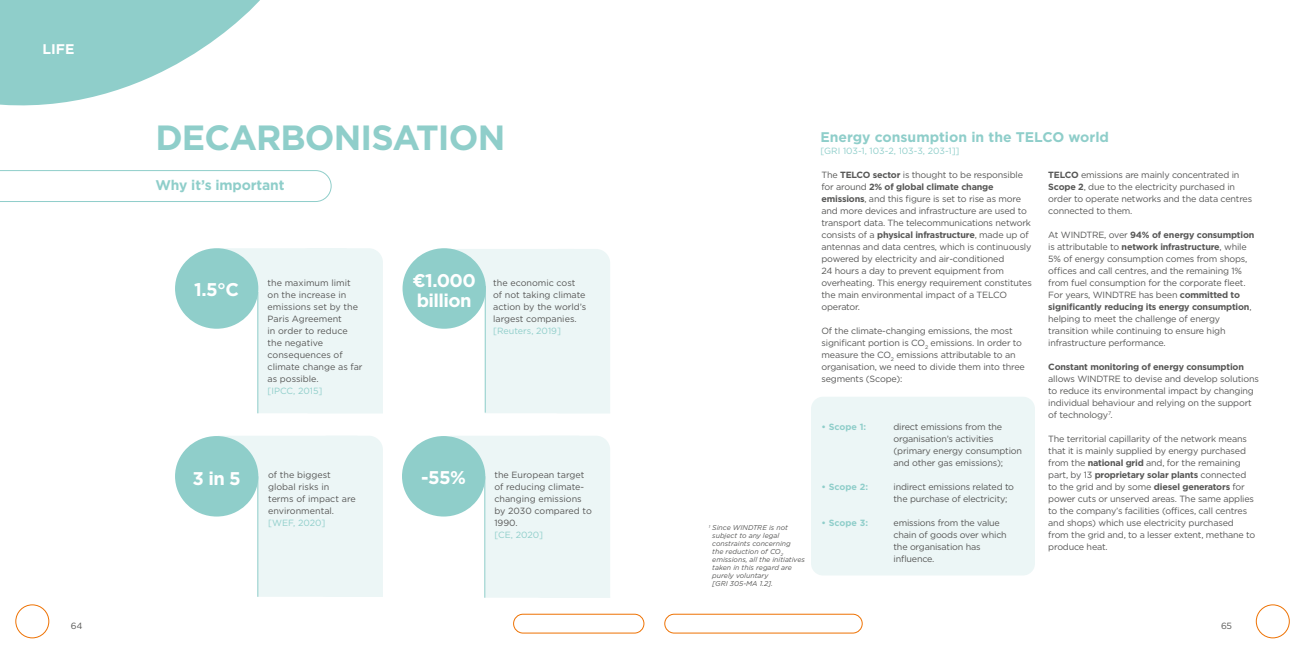
<style>
.page{position:relative;width:1304px;height:652px;background:#fff}
.page>*{position:absolute;margin:0;border:0;box-sizing:border-box;transform-origin:0 0}
.t1{font:700 35px "Gotham HTF";letter-spacing:-.025em;color:#8fceca}
.t2{font:700 18.4px "Gotham HTF";letter-spacing:-.03em;color:#fff}
.titolo_arancio{font:700 14px "Gotham HTF";color:#8fceca}
.t3{font:700 14px "Gotham HTF";color:#fff}
.t4{font:9px/12px "Gotham HTF";letter-spacing:-.02em;color:#575756}
.t5{font:9px/12px "Gotham HTF";color:#575756}
.t6{font:9px "Gotham HTF";color:#8fceca}
.t7{font:700 9px "Gotham HTF";color:#8fceca}
.t8{font:italic 7px/8px "Gotham HTF";color:#575756}
.s1{font-weight:700}
</style>
<div class="page">
<svg style="left:0;top:0;width:260px;height:106px"></svg>
<div style="left:15px;top:604px;width:34px;height:34px;border:1px solid #ee7203;border-radius:50%"></div>
<div style="left:1256px;top:604px;width:34px;height:34px;border:1px solid #ee7203;border-radius:50%"></div>
<div style="left:513px;top:614px;width:131px;height:20px;border:1px solid #ee7203;border-radius:9px"></div>
<div style="left:175px;top:248px;width:83px;height:81px;background:#8fceca;border-radius:50%"></div>
<div style="left:175px;top:436px;width:83px;height:81px;background:#8fceca;border-radius:50%"></div>
<div style="left:402px;top:436px;width:83px;height:81px;background:#8fceca;border-radius:50%"></div>
<div style="left:403px;top:248px;width:83px;height:81px;background:#8fceca;border-radius:50%"></div>
<svg style="left:218px;top:248px;width:165px;height:165px"></svg>
<svg style="left:450px;top:249px;width:160px;height:164px"></svg>
<svg style="left:218px;top:436px;width:165px;height:161px"></svg>
<svg style="left:450px;top:436px;width:160px;height:162px"></svg>
<div style="left:811px;top:397px;width:224px;height:178px;background:#ecf6f6;border-radius:12px"></div>
<svg style="left:0;top:170px;width:332px;height:32px"></svg>
<div style="left:664px;top:614px;width:199px;height:20px;border:1px solid #ee7203;border-radius:9px"></div>
<h3 class="t3" style="left:43px;top:41px;width:33px">LIFE</h3>
<p class="t1" style="left:155px;top:118px;width:351px">DECARBONISATION</p>
<p class="titolo_arancio" style="left:155px;top:177px;width:131px">Why it’s important</p>
<p class="t2" style="left:194px;top:279px;width:46px">1.5°C</p>
<p class="t5" style="left:268px;top:277px;width:96px">the maximum limit on the increase in emissions set by the<br>Paris Agreement<br>in order to reduce the negative consequences of climate change as far as possible.</p>
<p class="t6" style="left:268px;top:386px;width:57px">[IPCC, 2015]</p>
<p class="t2" style="left:412px;top:270px;width:65px">¤1.000</p>
<p class="t2" style="left:417px;top:290px;width:57px">billion</p>
<p class="t5" style="left:493px;top:277px;width:95px">the economic cost of not taking climate action by the world’s largest companies.</p>
<p class="t6" style="left:493px;top:326px;width:69px">[Reuters, 2019]</p>
<p class="t5" style="left:268px;top:469px;width:89px">of the biggest global risks in terms of impact are environmental.</p>
<p class="t6" style="left:268px;top:518px;width:59px">[WEF, 2020]</p>
<p class="t2" style="left:193px;top:468px;width:50px">3 in 5</p>
<p class="t2" style="left:421px;top:467px;width:46px">-55%</p>
<p class="t5" style="left:494px;top:469px;width:99px">the European target of reducing climate&shy;changing emissions by 2030 compared to<br>1990.</p>
<p class="t6" style="left:494px;top:530px;width:50px">[CE, 2020]</p>
<p class="t8" style="left:712px;top:524px;width:94px;text-indent:-4px"><sup>1</sup> Since WINDTRE is not subject to any legal constraints concerning<br>the reduction of CO<sub>2 </sub>emissions, all the initiatives taken in this regard are purely voluntary<br>[GRI 305-MA 1.2].</p>
<p class="titolo_arancio" style="left:820px;top:129px;width:290px">Energy consumption in the TELCO world</p>
<p class="t6" style="left:820px;top:146px;width:141px">[GRI 103-1, 103-2, 103-3, 203-1]]</p>
<p class="t4" style="left:821px;top:169px;width:212px">The <span class="s1">TELCO sector</span> is thought to be responsible for around <span class="s1">2% of global climate change emissions</span>, and this figure is set to rise as more and more devices and infrastructure are used to transport data. The telecommunications network consists of a <span class="s1">physical infrastructure</span>, made up of antennas and data centres, which is continuously powered by electricity and air-conditioned<br>24 hours a day to prevent equipment from overheating. This energy requirement constitutes the main environmental impact of a TELCO operator.</p>
<p class="t4" style="left:821px;top:325px;width:205px">Of the climate-changing emissions, the most significant portion is CO<sub>2</sub> emissions. In order to measure the CO<sub>2</sub> emissions attributable to an organisation, we need to divide them into three segments (Scope):</p>
<p class="t4" style="left:1048px;top:169px;width:205px"><span class="s1">TELCO</span> emissions are mainly concentrated in <span class="s1">Scope 2</span>, due to the electricity purchased in order to operate networks and the data centres connected to them.</p>
<p class="t4" style="left:1048px;top:229px;width:208px">At WINDTRE, over <span class="s1">94% of energy consumption </span>is attributable to <span class="s1">network infrastructure</span>, while 5% of energy consumption comes from shops, offices and call centres, and the remaining 1% from fuel consumption for the corporate fleet.<br>For years, WINDTRE has been <span class="s1">committed to significantly reducing its energy consumption</span>, helping to meet the challenge of energy transition while continuing to ensure high infrastructure performance.</p>
<p class="t4" style="left:1048px;top:361px;width:212px"><span class="s1">Constant monitoring of energy consumption </span>allows WINDTRE to devise and develop solutions to reduce its environmental impact by changing individual behaviour and relying on the support of technology<sup>7</sup>.</p>
<p class="t4" style="left:1048px;top:433px;width:209px">The territorial capillarity of the network means that it is mainly supplied by energy purchased from the <span class="s1">national grid</span> and, for the remaining part, by 13 <span class="s1">proprietary solar plants</span> connected to the grid and by some <span class="s1">diesel generators</span> for power cuts or unserved areas. The same applies to the company’s facilities (offices, call centres and shops) which use electricity purchased from the grid and, to a lesser extent, methane to produce heat.</p>
<p class="t7" style="left:821px;top:422px;width:46px">• Scope 1:</p>
<p class="t4" style="left:893px;top:421px;width:130px">direct emissions from the organisation’s activities (primary energy consumption and other gas emissions);</p>
<p class="t7" style="left:821px;top:482px;width:48px">• Scope 2:</p>
<p class="t4" style="left:893px;top:481px;width:122px">indirect emissions related to the purchase of electricity;</p>
<p class="t7" style="left:821px;top:518px;width:48px">• Scope 3:</p>
<p class="t4" style="left:893px;top:517px;width:115px">emissions from the value chain of goods over which the organisation has influence.</p>
<p class="t4" style="left:71px;top:620px;width:13px">64</p>
<p class="t4" style="left:1221px;top:620px;width:13px">65</p>
</div>
